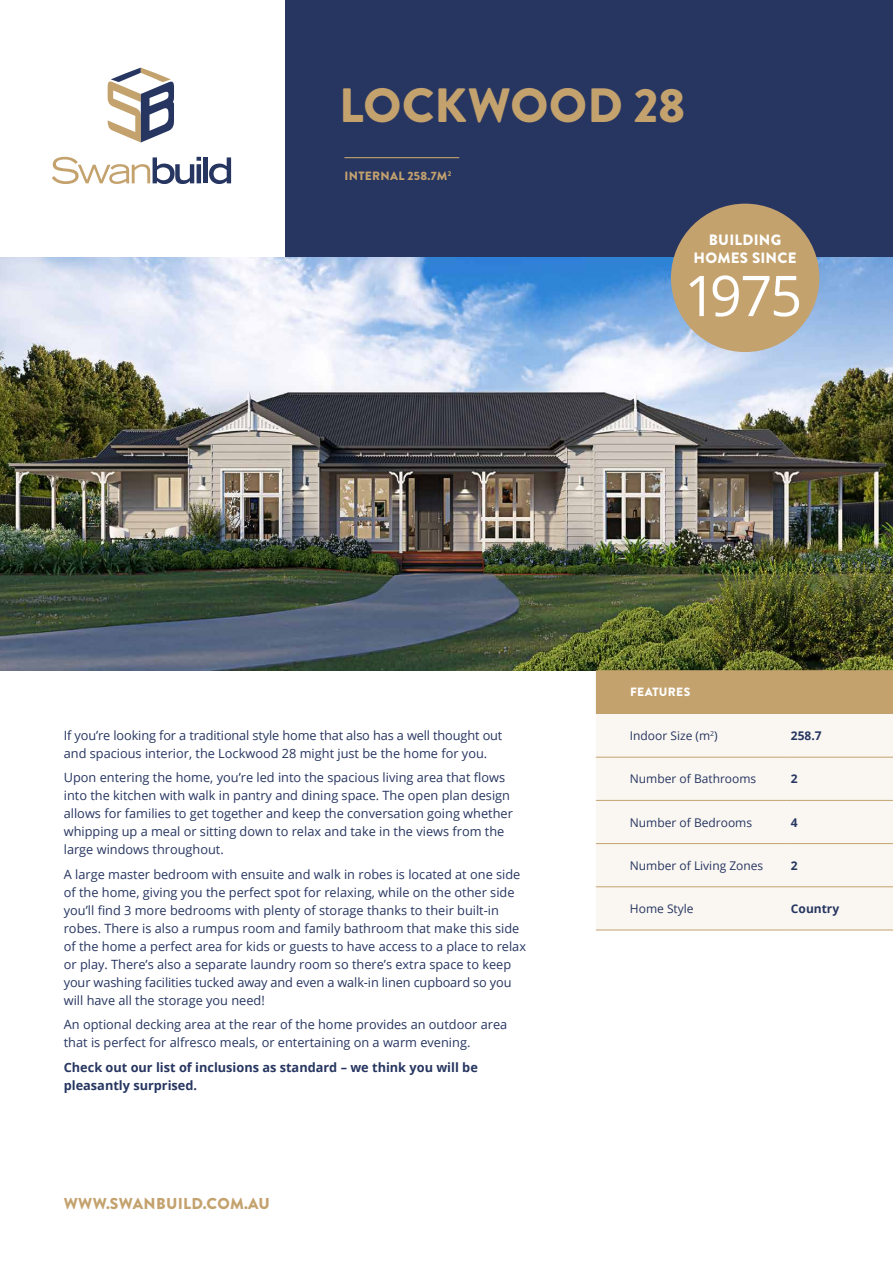
<style>
.page{position:relative;width:893px;height:1263px;background:#fff}
.page>*{position:absolute;margin:0;border:0;box-sizing:border-box;transform-origin:0 0}
.t1{font:56.25px "Open Sans";color:#fff}
.t2{font:900 48px "Brandon Grotesque";letter-spacing:.005em;color:#c4a26e}
.t3{font:900 15.75px "Brandon Grotesque";letter-spacing:.02em;color:#c4a26e}
.t4{font:900 15px/18px "Brandon Grotesque";letter-spacing:.02em;color:#fff;text-align:center}
.t5{font:12.75px/18px "Open Sans";color:#273661}
.t6{font:700 12.75px/18px "Open Sans";color:#273661}
.t7{font:12px "Open Sans";color:#273661}
.t8{font:900 12px "Brandon Grotesque";letter-spacing:.025em;color:#c4a26e}
.t9{font:700 12px "Open Sans";color:#273661}
.t10{font:900 12px "Brandon Grotesque";letter-spacing:.03em;color:#fff}
</style>
<div class="page">
<div style="left:285px;top:0;width:608px;height:258px;background:#273661"></div>
<svg style="left:52px;top:157px;width:149px;height:27px"></svg>
<hr style="left:204px;top:157px;width:4px;height:26px;background:#273661">
<svg style="left:209px;top:157px;width:22px;height:27px"></svg>
<svg style="left:107px;top:68px;width:67px;height:74px"></svg>
<hr style="left:344px;top:157px;width:115px;height:1px;background:#c4a26e">
<img style="left:0;top:258px;width:893px;height:412px">
<div style="left:596px;top:670px;width:297px;height:44px;background:#c4a26e"></div>
<div style="left:596px;top:714px;width:297px;height:216px;background:#faf7f2"></div>
<hr style="left:787px;top:757px;width:106px;height:1px;background:#c4a26e">
<hr style="left:787px;top:800px;width:106px;height:1px;background:#c4a26e">
<hr style="left:787px;top:843px;width:106px;height:1px;background:#c4a26e">
<hr style="left:787px;top:886px;width:106px;height:1px;background:#c4a26e">
<hr style="left:787px;top:930px;width:106px;height:1px;background:#c4a26e">
<hr style="left:596px;top:757px;width:191px;height:1px;background:#c4a26e">
<hr style="left:596px;top:800px;width:191px;height:1px;background:#c4a26e">
<hr style="left:596px;top:843px;width:191px;height:1px;background:#c4a26e">
<hr style="left:596px;top:886px;width:191px;height:1px;background:#c4a26e">
<hr style="left:596px;top:930px;width:191px;height:1px;background:#c4a26e">
<div style="left:671px;top:204px;width:148px;height:148px;background:#c4a26e;border-radius:50%"></div>
<h2 class="t2" style="left:339px;top:77px;width:348px">LOCKWOOD 28</h2>
<p class="t8" style="left:344px;top:168px;width:108px">INTERNAL 258.7M<sup>2</sup></p>
<p class="t4" style="left:693px;top:231px;width:105px">BUILDING<br>HOMES SINCE</p>
<h1 class="t1" style="left:684px;top:264px;width:120px">1975</h1>
<p class="t5" style="left:64px;top:727px;width:440px">If you’re looking for a traditional style home that also has a well thought out and spacious interior, the Lockwood 28 might just be the home for you.</p>
<p class="t5" style="left:64px;top:770px;width:451px">Upon entering the home, you’re led into the spacious living area that flows into the kitchen with walk in pantry and dining space. The open plan design allows for families to get together and keep the conversation going whether whipping up a meal or sitting down to relax and take in the views from the large windows throughout.</p>
<p class="t5" style="left:64px;top:866px;width:464px">A large master bedroom with ensuite and walk in robes is located at one side of the home, giving you the perfect spot for relaxing, while on the other side you’ll find 3 more bedrooms with plenty of storage thanks to their built-in robes. There is also a rumpus room and family bathroom that make this side of the home a perfect area for kids or guests to have access to a place to relax or play. There’s also a separate laundry room so there’s extra space to keep your washing facilities tucked away and even a walk-in linen cupboard so you will have all the storage you need!</p>
<p class="t5" style="left:64px;top:1017px;width:445px">An optional decking area at the rear of the home provides an outdoor area that is perfect for alfresco meals, or entertaining on a warm evening.</p>
<p class="t6" style="left:64px;top:1059px;width:416px">Check out our list of inclusions as standard – we think you will be pleasantly surprised.</p>
<p class="t3" style="left:64px;top:1194px;width:208px">WWW.SWANBUILD.COM.AU</p>
<p class="t10" style="left:630px;top:685px;width:62px">FEATURES</p>
<p class="t7" style="left:630px;top:731px;width:89px">Indoor Size (m<sup>2</sup>)</p>
<p class="t9" style="left:791px;top:731px;width:32px">258.7</p>
<p class="t7" style="left:630px;top:774px;width:128px">Number of Bathrooms</p>
<p class="t9" style="left:791px;top:774px;width:8px">2</p>
<p class="t7" style="left:630px;top:817px;width:124px">Number of Bedrooms</p>
<p class="t9" style="left:791px;top:817px;width:8px">4</p>
<p class="t7" style="left:630px;top:861px;width:135px">Number of Living Zones</p>
<p class="t9" style="left:791px;top:861px;width:8px">2</p>
<p class="t7" style="left:630px;top:904px;width:65px">Home Style</p>
<p class="t9" style="left:791px;top:904px;width:50px">Country</p>
</div>
